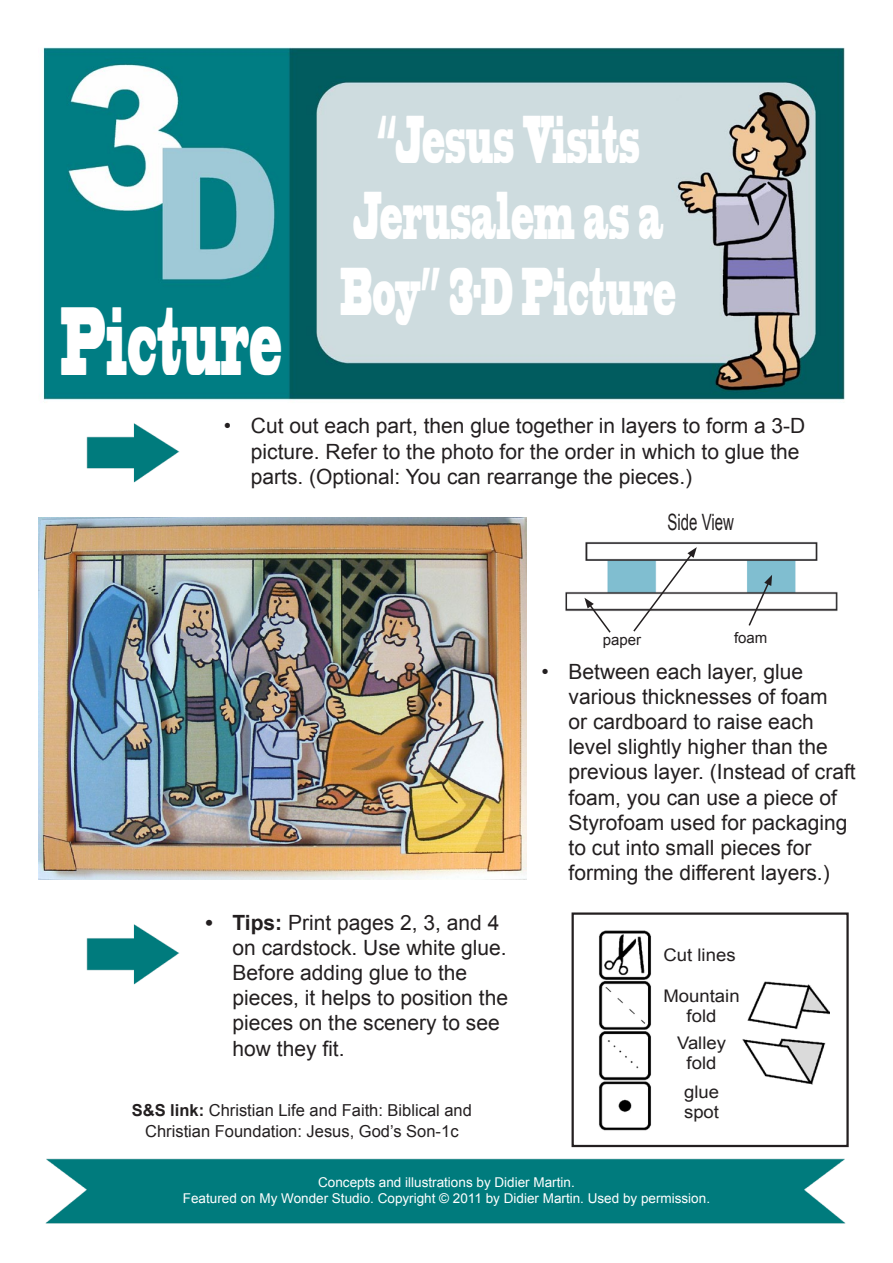
<style>
.page{position:relative;width:893px;height:1263px;background:#fff}
.page>*{position:absolute;margin:0;border:0;box-sizing:border-box;transform-origin:0 0}
.label{font:90.3px "Blackoak Std";color:#fff;scale:.27 1}
.label-2{font:63px/75.6px "Blackoak Std";color:#fff;text-align:center;scale:.27 1}
.label-3{font:22.5px "Arial";color:#231f20;scale:.67 1}
.No_Spacing{font:21px/25.2px "Arial";color:#231f20}
.label-4{font:17.4px/19.8px "Arial";color:#231f20;text-align:center;scale:1.07 1}
.label-5{font:16.5px/21px "Arial";color:#231f20;text-align:center}
.label-6{font:15px "Arial";color:#231f20}
.label-7{font:13.5px "Arial";color:#fff}
.s1{font-weight:700}
</style>
<div class="page">
<img style="left:599px;top:930px;width:230px;height:201px">
<img style="left:565px;top:542px;width:273px;height:69px">
<svg style="left:584px;top:598px;width:28px;height:35px"></svg>
<svg style="left:632px;top:547px;width:65px;height:85px"></svg>
<svg style="left:747px;top:575px;width:25px;height:51px"></svg>
<img style="left:45px;top:1158px;width:801px;height:66px">
<img style="left:86px;top:423px;width:94px;height:60px">
<img style="left:86px;top:924px;width:94px;height:61px">
<img style="left:43px;top:47px;width:802px;height:354px">
<div style="left:571px;top:912px;width:278px;height:235px;border:2px solid #231f20"></div>
<img style="left:38px;top:518px;width:489px;height:361px">
<p class="label" style="left:61px;top:281px;width:821px">Picture</p>
<p class="label-2" style="left:341px;top:103px;width:1244px">“Jesus Visits<br>Jerusalem as a<br>Boy” 3-D Picture</p>
<p class="No_Spacing" style="left:251px;top:414px;width:556px;text-indent:-27px">• Cut out each part, then glue together in layers to form a 3-D picture. Refer to the photo for the order in which to glue the parts. (Optional: You can rearrange the pieces.)</p>
<p class="label-3" style="left:667px;top:507px;width:101px">Side View</p>
<p class="label-6" style="left:603px;top:630px;width:40px">paper</p>
<p class="label-6" style="left:734px;top:628px;width:35px">foam</p>
<p class="No_Spacing" style="left:232px;top:910px;width:277px;text-indent:-27px"><span class="s1">• Tips:</span> Print pages 2, 3, and 4 on cardstock. Use white glue.<br>Before adding glue to the pieces, it helps to position the pieces on the scenery to see how they fit.</p>
<p class="label-5" style="left:132px;top:1100px;width:342px"><span class="s1">S&amp;S link:</span> Christian Life and Faith: Biblical and<br>Christian Foundation: Jesus, God’s Son-1c</p>
<p class="No_Spacing" style="left:569px;top:659px;width:289px;text-indent:-27px">• Between each layer, glue various thicknesses of foam<br>or cardboard to raise each level slightly higher than the previous layer. (Instead of craft foam, you can use a piece of<br>Styrofoam used for packaging to cut into small pieces for forming the different layers.)</p>
<p class="label-4" style="left:663px;top:945px;width:69px">Cut lines</p>
<p class="label-4" style="left:663px;top:986px;width:73px">Mountain fold</p>
<p class="label-4" style="left:677px;top:1033px;width:47px">Valley fold</p>
<p class="label-4" style="left:684px;top:1082px;width:34px;text-align:left">glue spot</p>
<p class="label-7" style="left:318px;top:1173px;width:258px">Concepts and illustrations by Didier Martin.</p>
<p class="label-7" style="left:183px;top:1190px;width:529px">Featured on My Wonder Studio. Copyright © 2011 by Didier Martin. Used by permission.</p>
</div>
